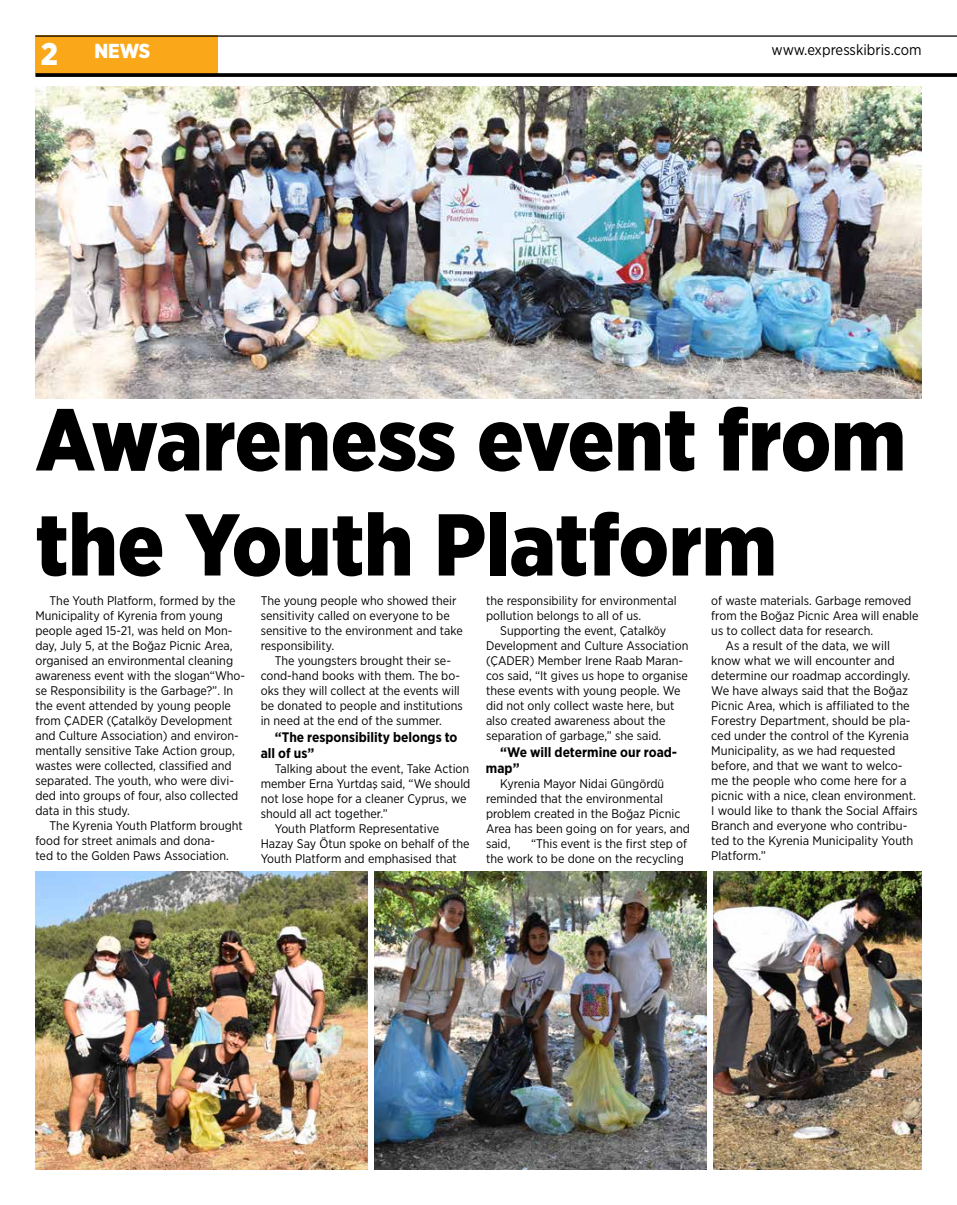
<style>
.page{position:relative;width:957px;height:1205px;background:#fff}
.page>*{position:absolute;margin:0;border:0;box-sizing:border-box;transform-origin:0 0}
.t1{font:900 87.5px/105px "Gotham Narrow";color:#000}
.t2{font:900 20.25px "Gotham Narrow";color:#fff}
.t3{font:15px "Gotham Narrow";color:#000}
.t4{font:700 13.75px/16.2px "Gotham Narrow";color:#000}
.t5{font:12.5px/15px "Gotham Narrow";color:#000}
.s1{font-size:31.25px}
</style>
<div class="page">
<div style="left:35px;top:35px;width:183px;height:39px;background:#faa81a"></div>
<hr style="left:35px;top:35px;width:922px;height:2px;background:#000">
<svg style="left:35px;top:73px;width:922px;height:4px;background:#0f0e0d"></svg>
<img style="left:35px;top:87px;width:886px;height:312px">
<img style="left:35px;top:872px;width:333px;height:297px">
<img style="left:374px;top:872px;width:333px;height:297px">
<img style="left:713px;top:872px;width:208px;height:297px">
<h2 class="t2" style="left:41px;top:38px;width:111px"><span class="s1">2</span> NEWS</h2>
<p class="t3" style="left:771px;top:40px;width:151px">www.expresskibris.com</p>
<h1 class="t1" style="left:35px;top:386px;width:872px">Awareness event from the Youth Platform</h1>
<p class="t5" style="left:35px;top:593px;width:211px;text-indent:14px">The Youth Platform, formed by the Municipality of Kyrenia from young people aged 15-21, was held on Mon&shy;day, July 5, at the Boğaz Picnic Area, organised an environmental cleaning awareness event with the slogan“Who&shy;se Responsibility is the Garbage?”. In the event attended by young people from ÇADER (Çatalköy Development and Culture Association) and environ&shy;mentally sensitive Take Action group, wastes were collected, classified and separated. The youth, who were divi&shy;ded into groups of four, also collected data in this study.</p>
<p class="t5" style="left:35px;top:818px;width:209px;text-indent:14px">The Kyrenia Youth Platform brought food for street animals and dona-<br>ted to the Golden Paws Association.</p>
<p class="t5" style="left:486px;top:593px;width:192px">the responsibility for environmental pollution belongs to all of us.</p>
<p class="t5" style="left:486px;top:623px;width:204px;text-indent:14px">Supporting the event, Çatalköy Development and Culture Association (ÇADER) Member Irene Raab Maran&shy;cos said, “It gives us hope to organise these events with young people. We did not only collect waste here, but also created awareness about the separation of garbage,” she said.</p>
<p class="t4" style="left:486px;top:743px;width:193px;text-indent:14px">“We will determine our road&shy;map”</p>
<p class="t5" style="left:486px;top:776px;width:205px;text-indent:14px">Kyrenia Mayor Nidai Güngördü reminded that the environmental problem created in the Boğaz Picnic<br>Area has been going on for years, and said,</p>
<p class="t5" style="left:711px;top:593px;width:202px">of waste materials. Garbage removed</p>
<p class="t5" style="left:711px;top:608px;width:209px">from the Boğaz Picnic Area will enable</p>
<p class="t5" style="left:711px;top:623px;width:163px">us to collect data for research.</p>
<p class="t5" style="left:725px;top:638px;width:166px">As a result of the data, we will</p>
<p class="t5" style="left:711px;top:653px;width:185px">know what we will encounter and</p>
<p class="t5" style="left:711px;top:668px;width:200px">determine our roadmap accordingly.</p>
<p class="t5" style="left:711px;top:683px;width:198px">We have always said that the Boğaz</p>
<p class="t5" style="left:711px;top:698px;width:200px">Picnic Area, which is affiliated to the</p>
<p class="t5" style="left:711px;top:713px;width:201px">Forestry Department, should be pla-</p>
<p class="t5" style="left:711px;top:728px;width:199px">ced under the control of the Kyrenia</p>
<p class="t5" style="left:711px;top:743px;width:186px">Municipality, as we had requested</p>
<p class="t5" style="left:711px;top:758px;width:193px">before, and that we want to welco-</p>
<p class="t5" style="left:711px;top:773px;width:197px">me the people who come here for a</p>
<p class="t5" style="left:711px;top:788px;width:206px">picnic with a nice, clean environment.</p>
<p class="t5" style="left:711px;top:803px;width:208px">I would like to thank the Social Affairs</p>
<p class="t5" style="left:711px;top:818px;width:198px">Branch and everyone who contribu-</p>
<p class="t5" style="left:711px;top:833px;width:204px">ted to the Kyrenia Municipality Youth</p>
<p class="t5" style="left:711px;top:848px;width:56px">Platform.”</p>
<p class="t5" style="left:261px;top:593px;width:203px">The young people who showed their sensitivity called on everyone to be sensitive to the environment and take responsibility.</p>
<p class="t5" style="left:261px;top:653px;width:203px;text-indent:14px">The youngsters brought their se&shy;cond-hand books with them. The bo&shy;oks they will collect at the events will be donated to people and institutions in need at the end of the summer.</p>
<p class="t4" style="left:261px;top:728px;width:198px;text-indent:14px">“The responsibility belongs to all of us”</p>
<p class="t5" style="left:275px;top:761px;width:196px">Talking about the event, Take Action</p>
<p class="t5" style="left:261px;top:776px;width:211px">member Erna Yurtdaş said, “We should</p>
<p class="t5" style="left:261px;top:791px;width:207px">not lose hope for a cleaner Cyprus, we</p>
<p class="t5" style="left:261px;top:806px;width:129px">should all act together.”</p>
<p class="t5" style="left:275px;top:821px;width:166px">Youth Platform Representative</p>
<p class="t5" style="left:261px;top:836px;width:210px">Hazay Say Ötun spoke on behalf of the</p>
<p class="t5" style="left:261px;top:851px;width:198px">Youth Platform and emphasised that</p>
<p class="t5" style="left:486px;top:836px;width:203px;text-align:right">“This event is the first step of<br>the work to be done on the recycling</p>
</div>
